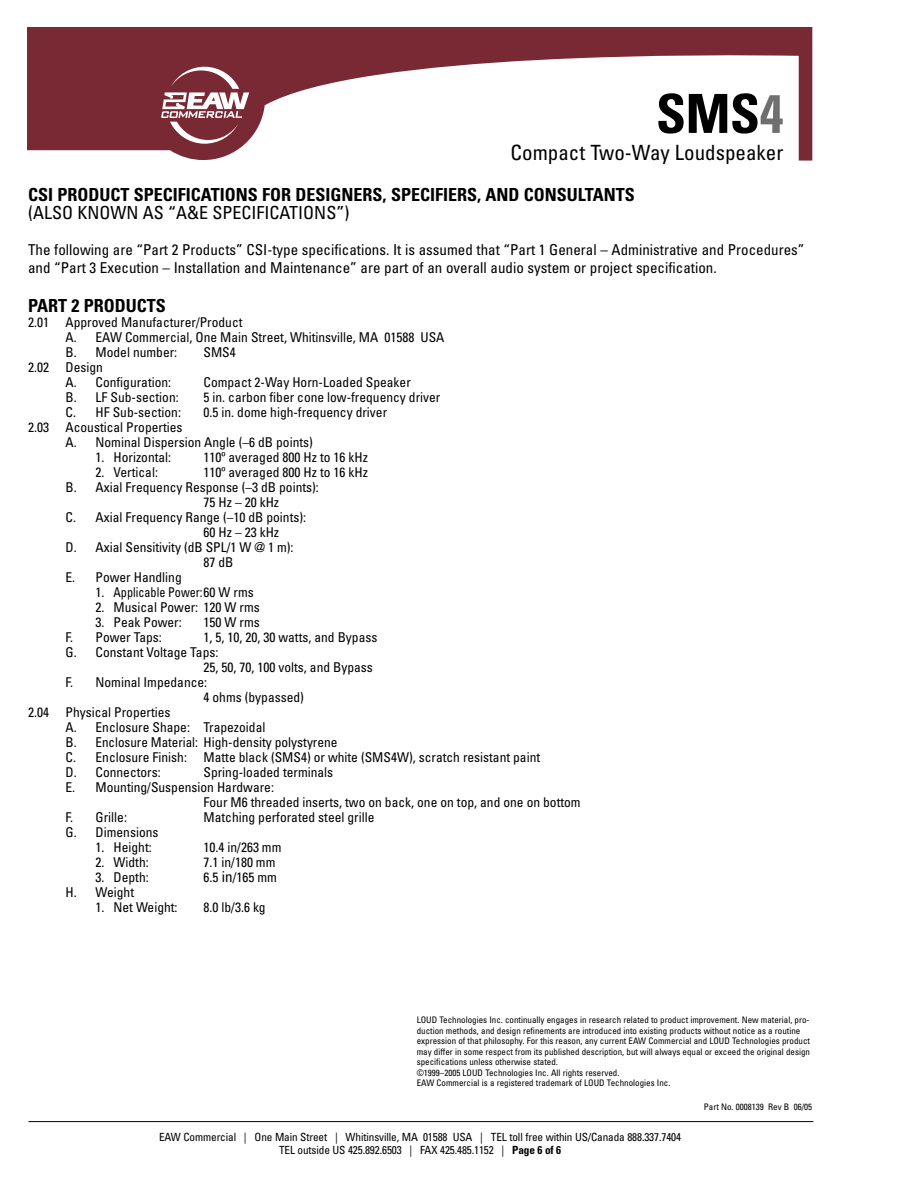
<style>
.page{position:relative;width:918px;height:1188px;background:#fff}
.page>*{position:absolute;margin:0;border:0;box-sizing:border-box;transform-origin:0 0}
.prod_description{font:700 condensed 54px "Univers";color:#000}
.prod_description-2{font:condensed 21px "Univers";color:#000}
.sub_1{font:700 condensed 18px/18px "Univers";color:#000}
.body{font:condensed 15px/18px "Univers";color:#000}
.CSI_Spec{font:condensed 13.5px "Univers";color:#000}
.Address_Bar{font:condensed 11.25px/13.5px "Univers";letter-spacing:-.01em;color:#000;text-align:center}
.footnote{font:condensed 9px/10.5px "Univers";color:#000}
.s1{color:#6f6f6f}
.s2{font-weight:400}
.s3{font-size:15px}
.s4{font-weight:700}
</style>
<div class="page">
<hr style="left:28px;top:1121px;width:785px;height:1px;background:#000">
<svg style="left:27px;top:27px;width:785px;height:134px"></svg>
<svg style="left:161px;top:67px;width:88px;height:77px"></svg>
<p class="prod_description" style="left:656px;top:81px;width:129px">SMS<span class="s1">4</span></p>
<p class="prod_description-2" style="left:511px;top:139px;width:274px">Compact Two-Way Loudspeaker</p>
<p class="sub_1" style="left:28px;top:185px;width:608px">CSI PRODUCT SPECIFICATIONS FOR DESIGNERS, SPECIFIERS, AND CONSULTANTS <span class="s2">(ALSO KNOWN AS “A&amp;E SPECIFICATIONS”)</span></p>
<p class="body" style="left:28px;top:240px;width:778px">The following are “Part 2 Products” CSI-type specifications. It is assumed that “Part 1 General – Administrative and Procedures” and “Part 3 Execution – Installation and Maintenance” are part of an overall audio system or project specification.</p>
<p class="sub_1" style="left:28px;top:296px;width:139px">PART 2 PRODUCTS</p>
<p class="CSI_Spec" style="left:28px;top:313px;width:216px">2.01 Approved Manufacturer/Product</p>
<p class="CSI_Spec" style="left:66px;top:328px;width:380px">A. EAW Commercial, One Main Street, Whitinsville, MA 01588 USA</p>
<p class="CSI_Spec" style="left:66px;top:343px;width:113px">B. Model number:</p>
<p class="CSI_Spec" style="left:204px;top:343px;width:34px">SMS4</p>
<p class="CSI_Spec" style="left:28px;top:358px;width:76px">2.02 Design</p>
<p class="CSI_Spec" style="left:66px;top:373px;width:107px">A. Configuration:</p>
<p class="CSI_Spec" style="left:204px;top:373px;width:209px">Compact 2-Way Horn-Loaded Speaker</p>
<p class="CSI_Spec" style="left:66px;top:388px;width:115px">B. LF Sub-section:</p>
<p class="CSI_Spec" style="left:204px;top:388px;width:238px">5 in. carbon fiber cone low-frequency driver</p>
<p class="CSI_Spec" style="left:66px;top:403px;width:117px">C. HF Sub-section:</p>
<p class="CSI_Spec" style="left:204px;top:403px;width:185px">0.5 in. dome high-frequency driver</p>
<p class="CSI_Spec" style="left:28px;top:418px;width:156px">2.03 Acoustical Properties</p>
<p class="CSI_Spec" style="left:66px;top:433px;width:249px">A. Nominal Dispersion Angle (–6 dB points)</p>
<p class="CSI_Spec" style="left:96px;top:448px;width:77px">1. Horizontal:</p>
<p class="CSI_Spec" style="left:204px;top:448px;width:166px">110º averaged 800 Hz to 16 kHz</p>
<p class="CSI_Spec" style="left:96px;top:463px;width:64px">2. Vertical:</p>
<p class="CSI_Spec" style="left:204px;top:463px;width:166px">110º averaged 800 Hz to 16 kHz</p>
<p class="CSI_Spec" style="left:66px;top:478px;width:255px">B. Axial Frequency Response (–3 dB points):</p>
<p class="CSI_Spec" style="left:204px;top:493px;width:77px">75 Hz – 20 kHz</p>
<p class="CSI_Spec" style="left:66px;top:508px;width:242px">C. Axial Frequency Range (–10 dB points):</p>
<p class="CSI_Spec" style="left:204px;top:523px;width:77px">60 Hz – 23 kHz</p>
<p class="CSI_Spec" style="left:66px;top:538px;width:230px">D. Axial Sensitivity (dB SPL/1 W @ 1 m):</p>
<p class="CSI_Spec" style="left:204px;top:553px;width:31px">87 dB</p>
<p class="CSI_Spec" style="left:66px;top:568px;width:118px">E. Power Handling</p>
<p class="CSI_Spec" style="left:96px;top:583px;width:160px">1. Applicable Power:60 W rms</p>
<p class="CSI_Spec" style="left:96px;top:598px;width:166px">2. Musical Power: 120 W rms</p>
<p class="CSI_Spec" style="left:96px;top:613px;width:88px">3. Peak Power:</p>
<p class="CSI_Spec" style="left:204px;top:613px;width:58px">150 W rms</p>
<p class="CSI_Spec" style="left:66px;top:628px;width:98px">F. Power Taps:</p>
<p class="CSI_Spec" style="left:204px;top:628px;width:175px">1, 5, 10, 20, 30 watts, and Bypass</p>
<p class="CSI_Spec" style="left:66px;top:643px;width:154px">G. Constant Voltage Taps:</p>
<p class="CSI_Spec" style="left:204px;top:658px;width:171px">25, 50, 70, 100 volts, and Bypass</p>
<p class="CSI_Spec" style="left:66px;top:673px;width:143px">F. Nominal Impedance:</p>
<p class="CSI_Spec" style="left:204px;top:688px;width:102px">4 ohms (bypassed)</p>
<p class="CSI_Spec" style="left:28px;top:703px;width:144px">2.04 Physical Properties</p>
<p class="CSI_Spec" style="left:66px;top:718px;width:201px">A. Enclosure Shape: Trapezoidal</p>
<p class="CSI_Spec" style="left:66px;top:733px;width:274px">B. Enclosure Material: High-density polystyrene</p>
<p class="CSI_Spec" style="left:66px;top:748px;width:476px">C. Enclosure Finish: Matte black (SMS4) or white (SMS4W), scratch resistant paint</p>
<p class="CSI_Spec" style="left:66px;top:763px;width:97px">D. Connectors:</p>
<p class="CSI_Spec" style="left:204px;top:763px;width:131px">Spring-loaded terminals</p>
<p class="CSI_Spec" style="left:66px;top:778px;width:210px">E. Mounting/Suspension Hardware:</p>
<p class="CSI_Spec" style="left:204px;top:793px;width:379px">Four M6 threaded inserts, two on back, one on top, and one on bottom</p>
<p class="CSI_Spec" style="left:66px;top:808px;width:63px">F. Grille:</p>
<p class="CSI_Spec" style="left:204px;top:808px;width:172px">Matching perforated steel grille</p>
<p class="CSI_Spec" style="left:66px;top:823px;width:94px">G. Dimensions</p>
<p class="CSI_Spec" style="left:96px;top:838px;width:58px">1. Height:</p>
<p class="CSI_Spec" style="left:204px;top:838px;width:79px">10.4 in/263 mm</p>
<p class="CSI_Spec" style="left:96px;top:853px;width:55px">2. Width:</p>
<p class="CSI_Spec" style="left:204px;top:853px;width:73px">7.1 in/180 mm</p>
<p class="CSI_Spec" style="left:96px;top:868px;width:55px">3. Depth:</p>
<p class="CSI_Spec" style="left:204px;top:868px;width:75px">6.5 <span class="s3">in</span>/165 mm</p>
<p class="CSI_Spec" style="left:66px;top:883px;width:70px">H. Weight</p>
<p class="CSI_Spec" style="left:96px;top:898px;width:84px">1. Net Weight:</p>
<p class="CSI_Spec" style="left:204px;top:898px;width:64px">8.0 lb/3.6 kg</p>
<p class="footnote" style="left:417px;top:1015px;width:395px">LOUD Technologies Inc. continually engages in research related to product improvement. New material, pro&shy;duction methods, and design refinements are introduced into existing products without notice as a routine expression of that philosophy. For this reason, any current EAW Commercial and LOUD Technologies product may differ in some respect from its published description, but will always equal or exceed the original design specifications unless otherwise stated.<br>©1999–2005 LOUD Technologies Inc. All rights reserved.</p>
<p class="footnote" style="left:417px;top:1078px;width:255px">EAW Commercial is a registered trademark of LOUD Technologies Inc.</p>
<p class="Address_Bar" style="left:159px;top:1130px;width:524px">EAW Commercial | One Main Street | Whitinsville, MA 01588 USA | TEL toll free within US/Canada 888.337.7404<br>TEL outside US 425.892.6503 | FAX 425.485.1152 | <span class="s4">Page 6 of 6</span></p>
<p class="footnote" style="left:704px;top:1101px;width:110px">Part No. 0008139 Rev B 06/05</p>
</div>
